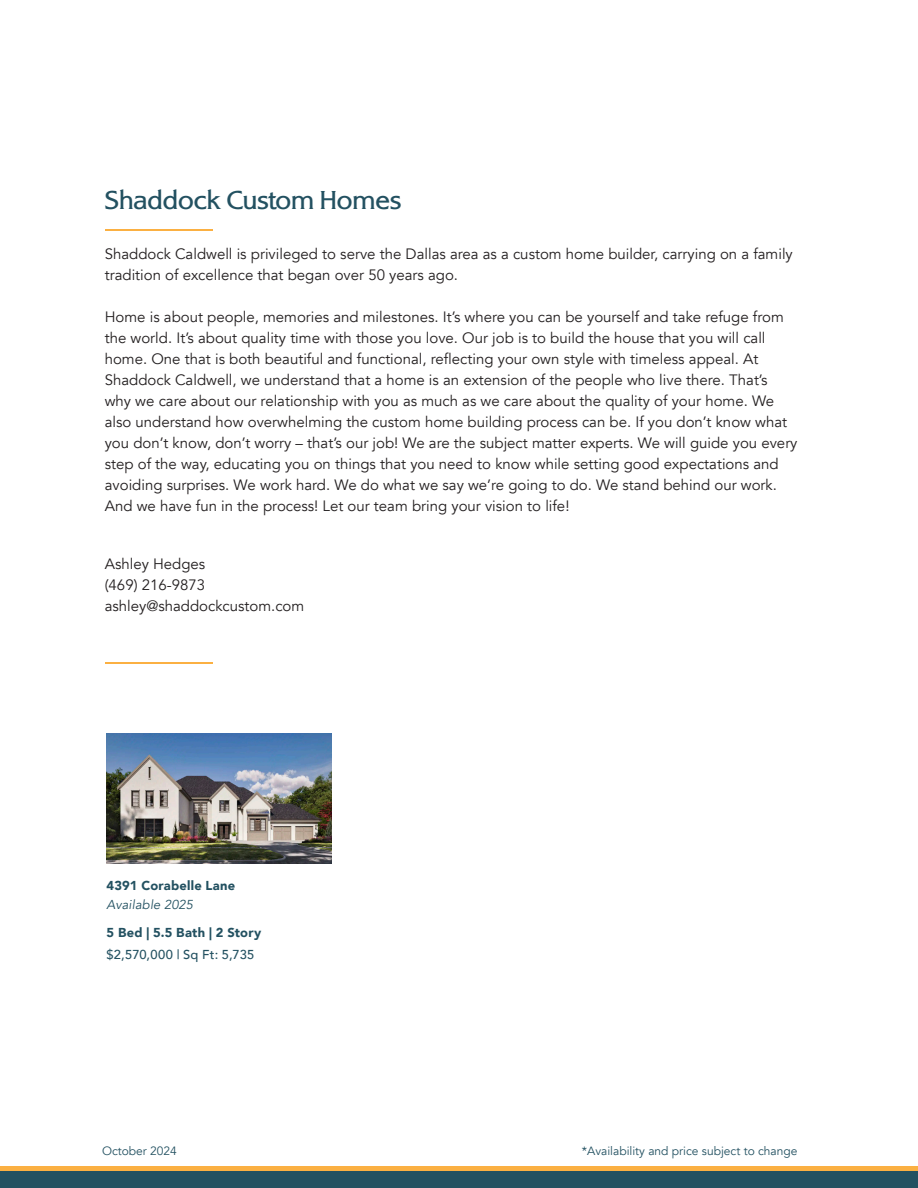
<style>
.page{position:relative;width:918px;height:1188px;background:#fff}
.page>*{position:absolute;margin:0;border:0;box-sizing:border-box;transform-origin:0 0}
.t1{font:500 27px "Alexon RR";color:#235161}
.t2{font:15px/21px "Avenir";color:#231f20}
.t3{font:500 12.9px/22px "Avenir";letter-spacing:.02em;color:#235161}
.t4{font:900 12.9px/18.1px "Avenir";letter-spacing:.02em;color:#235161}
.t5{font:12px "Avenir";color:#235161}
.s1{font-weight:400;font-style:italic}
.s2{font-weight:900}
</style>
<div class="page">
<svg style="left:0;top:1166px;width:918px;height:6px;background:#d7a047"></svg>
<div style="left:0;top:1172px;width:918px;height:16px;background:#235161"></div>
<hr style="left:105px;top:229px;width:108px;height:1px;background:#fbb042">
<hr style="left:105px;top:662px;width:108px;height:2px;background:#fbb042">
<img style="left:107px;top:734px;width:224px;height:130px">
<p class="t1" style="left:105px;top:185px;width:298px">Shaddock Custom Homes</p>
<p class="t2" style="left:105px;top:243px;width:690px">Shaddock Caldwell is privileged to serve the Dallas area as a custom home builder, carrying on a family tradition of excellence that began over 50 years ago.</p>
<p class="t2" style="left:105px;top:306px;width:694px">Home is about people, memories and milestones. It’s where you can be yourself and take refuge from the world. It’s about quality time with those you love. Our job is to build the house that you will call home. One that is both beautiful and functional, reflecting your own style with timeless appeal. At Shaddock Caldwell, we understand that a home is an extension of the people who live there. That’s why we care about our relationship with you as much as we care about the quality of your home. We also understand how overwhelming the custom home building process can be. If you don’t know what you don’t know, don’t worry – that’s our job! We are the subject matter experts. We will guide you every step of the way, educating you on things that you need to know while setting good expectations and avoiding surprises. We work hard. We do what we say we’re going to do. We stand behind our work.<br>And we have fun in the process! Let our team bring your vision to life!</p>
<p class="t2" style="left:105px;top:553px;width:102px">Ashley Hedges</p>
<p class="t2" style="left:105px;top:574px;width:102px">(469) 216-9873</p>
<p class="t2" style="left:105px;top:595px;width:201px">ashley@shaddockcustom.com</p>
<p class="t4" style="left:107px;top:877px;width:130px">4391 Corabelle Lane<br><span class="s1">Available 2025</span></p>
<p class="t3" style="left:107px;top:921px;width:156px"><span class="s2">5 Bed | 5.5 Bath | 2 Story </span>$2,570,000 | Sq Ft: 5,735</p>
<p class="t5" style="left:102px;top:1144px;width:76px">October 2024</p>
<p class="t5" style="left:582px;top:1144px;width:217px">*Availability and price subject to change</p>
</div>
